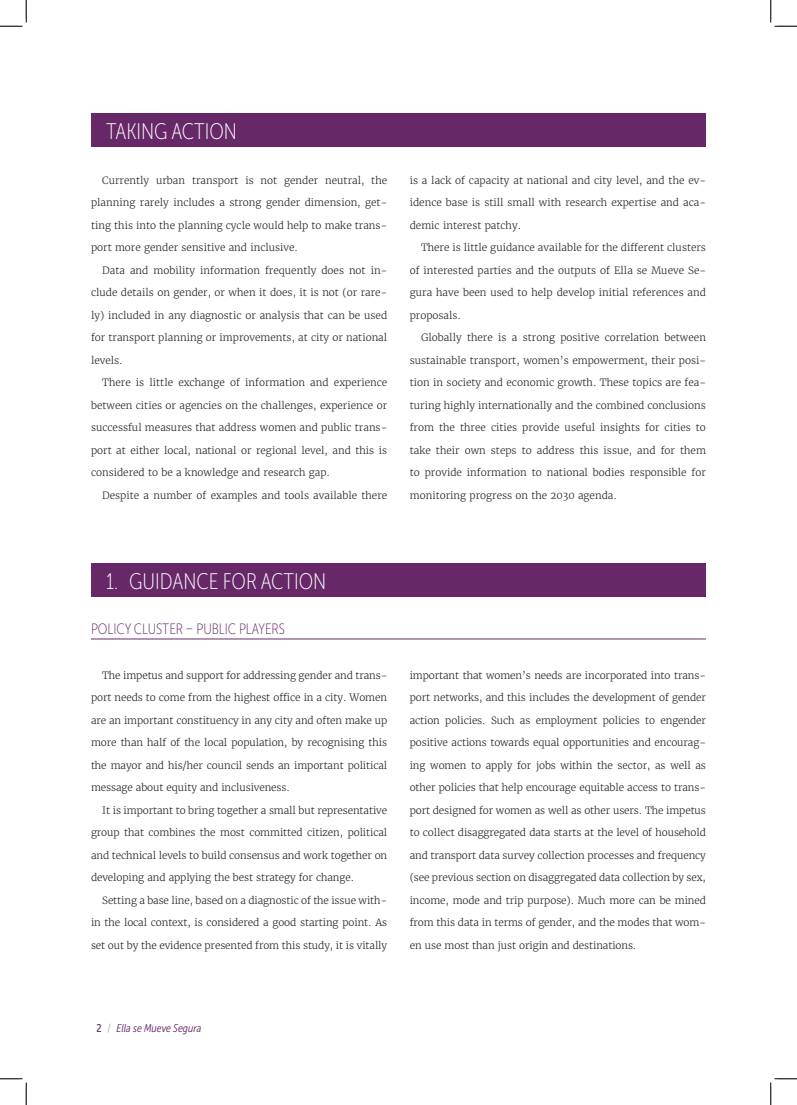
<style>
.page{position:relative;width:797px;height:1105px;background:#fff}
.page>*{position:absolute;margin:0;border:0;box-sizing:border-box;transform-origin:0 0}
.Heading_1_sin_numero{font:22.5px "Museo Sans Cond 100";color:#fff}
.Heading_2{font:15px "Museo Sans Cond 100";color:#672867}
.t1{font:italic 11.25px "Museo Sans Cond 300";color:#672867}
.Cuerpo{font:300 10px "Merriweather";color:#1d1d1b}
.s1{font-family:"Museo Sans Cond 500";font-style:normal}
.s2{font-family:"Museo Sans Cond 100";font-style:normal;color:#7f7f81}
</style>
<div class="page">
<div style="left:91px;top:114px;width:615px;height:33px;background:#672867"></div>
<div style="left:91px;top:564px;width:615px;height:33px;background:#672867"></div>
<hr style="left:91px;top:639px;width:615px;height:1px;background:#672867">
<svg style="left:0;top:0;width:27px;height:27px"></svg>
<svg style="left:0;top:1078px;width:27px;height:27px"></svg>
<svg style="left:770px;top:0;width:27px;height:27px"></svg>
<svg style="left:770px;top:1078px;width:27px;height:27px"></svg>
<p class="Heading_1_sin_numero" style="left:106px;top:119px;width:132px">TAKING ACTION</p>
<p class="Cuerpo" style="left:102px;top:174px;width:286px">Currently urban transport is not gender neutral, the</p>
<p class="Cuerpo" style="left:91px;top:196px;width:298px">planning rarely includes a strong gender dimension, get-</p>
<p class="Cuerpo" style="left:91px;top:219px;width:298px">ting this into the planning cycle would help to make trans-</p>
<p class="Cuerpo" style="left:91px;top:241px;width:209px">port more gender sensitive and inclusive.</p>
<p class="Cuerpo" style="left:102px;top:264px;width:286px">Data and mobility information frequently does not in-</p>
<p class="Cuerpo" style="left:91px;top:286px;width:298px">clude details on gender, or when it does, it is not (or rare-</p>
<p class="Cuerpo" style="left:91px;top:309px;width:298px">ly) included in any diagnostic or analysis that can be used</p>
<p class="Cuerpo" style="left:91px;top:331px;width:298px">for transport planning or improvements, at city or national</p>
<p class="Cuerpo" style="left:91px;top:354px;width:33px">levels.</p>
<p class="Cuerpo" style="left:102px;top:376px;width:286px">There is little exchange of information and experience</p>
<p class="Cuerpo" style="left:91px;top:399px;width:298px">between cities or agencies on the challenges, experience or</p>
<p class="Cuerpo" style="left:91px;top:421px;width:298px">successful measures that address women and public trans-</p>
<p class="Cuerpo" style="left:91px;top:444px;width:298px">port at either local, national or regional level, and this is</p>
<p class="Cuerpo" style="left:91px;top:466px;width:240px">considered to be a knowledge and research gap.</p>
<p class="Cuerpo" style="left:102px;top:489px;width:286px">Despite a number of examples and tools available there</p>
<p class="Cuerpo" style="left:410px;top:174px;width:298px">is a lack of capacity at national and city level, and the ev-</p>
<p class="Cuerpo" style="left:410px;top:196px;width:298px">idence base is still small with research expertise and aca-</p>
<p class="Cuerpo" style="left:410px;top:219px;width:113px">demic interest patchy.</p>
<p class="Cuerpo" style="left:421px;top:241px;width:286px">There is little guidance available for the different clusters</p>
<p class="Cuerpo" style="left:410px;top:264px;width:298px">of interested parties and the outputs of Ella se Mueve Se-</p>
<p class="Cuerpo" style="left:410px;top:286px;width:298px">gura have been used to help develop initial references and</p>
<p class="Cuerpo" style="left:410px;top:309px;width:53px">proposals.</p>
<p class="Cuerpo" style="left:421px;top:331px;width:286px">Globally there is a strong positive correlation between</p>
<p class="Cuerpo" style="left:410px;top:354px;width:298px">sustainable transport, women’s empowerment, their posi-</p>
<p class="Cuerpo" style="left:410px;top:376px;width:298px">tion in society and economic growth. These topics are fea-</p>
<p class="Cuerpo" style="left:410px;top:399px;width:298px">turing highly internationally and the combined conclusions</p>
<p class="Cuerpo" style="left:410px;top:421px;width:298px">from the three cities provide useful insights for cities to</p>
<p class="Cuerpo" style="left:410px;top:444px;width:298px">take their own steps to address this issue, and for them</p>
<p class="Cuerpo" style="left:410px;top:466px;width:298px">to provide information to national bodies responsible for</p>
<p class="Cuerpo" style="left:410px;top:489px;width:209px">monitoring progress on the 2030 agenda.</p>
<p class="Heading_1_sin_numero" style="left:106px;top:569px;width:222px">1. GUIDANCE FOR ACTION</p>
<p class="Heading_2" style="left:91px;top:621px;width:195px">POLICY CLUSTER – PUBLIC PLAYERS</p>
<p class="Cuerpo" style="left:102px;top:669px;width:286px">The impetus and support for addressing gender and trans-</p>
<p class="Cuerpo" style="left:91px;top:691px;width:298px">port needs to come from the highest office in a city. Women</p>
<p class="Cuerpo" style="left:91px;top:714px;width:298px">are an important constituency in any city and often make up</p>
<p class="Cuerpo" style="left:91px;top:736px;width:298px">more than half of the local population, by recognising this</p>
<p class="Cuerpo" style="left:91px;top:759px;width:298px">the mayor and his/her council sends an important political</p>
<p class="Cuerpo" style="left:91px;top:781px;width:200px">message about equity and inclusiveness.</p>
<p class="Cuerpo" style="left:102px;top:804px;width:286px">It is important to bring together a small but representative</p>
<p class="Cuerpo" style="left:91px;top:826px;width:298px">group that combines the most committed citizen, political</p>
<p class="Cuerpo" style="left:91px;top:849px;width:298px">and technical levels to build consensus and work together on</p>
<p class="Cuerpo" style="left:91px;top:871px;width:265px">developing and applying the best strategy for change.</p>
<p class="Cuerpo" style="left:102px;top:894px;width:286px">Setting a base line, based on a diagnostic of the issue with-</p>
<p class="Cuerpo" style="left:91px;top:916px;width:298px">in the local context, is considered a good starting point. As</p>
<p class="Cuerpo" style="left:91px;top:939px;width:298px">set out by the evidence presented from this study, it is vitally</p>
<p class="Cuerpo" style="left:410px;top:669px;width:298px">important that women’s needs are incorporated into trans-</p>
<p class="Cuerpo" style="left:410px;top:691px;width:298px">port networks, and this includes the development of gender</p>
<p class="Cuerpo" style="left:410px;top:714px;width:298px">action policies. Such as employment policies to engender</p>
<p class="Cuerpo" style="left:410px;top:736px;width:298px">positive actions towards equal opportunities and encourag-</p>
<p class="Cuerpo" style="left:410px;top:759px;width:298px">ing women to apply for jobs within the sector, as well as</p>
<p class="Cuerpo" style="left:410px;top:781px;width:298px">other policies that help encourage equitable access to trans-</p>
<p class="Cuerpo" style="left:410px;top:804px;width:298px">port designed for women as well as other users. The impetus</p>
<p class="Cuerpo" style="left:410px;top:826px;width:298px">to collect disaggregated data starts at the level of household</p>
<p class="Cuerpo" style="left:410px;top:849px;width:298px">and transport data survey collection processes and frequency</p>
<p class="Cuerpo" style="left:410px;top:871px;width:298px">(see previous section on disaggregated data collection by sex,</p>
<p class="Cuerpo" style="left:410px;top:894px;width:298px">income, mode and trip purpose). Much more can be mined</p>
<p class="Cuerpo" style="left:410px;top:916px;width:298px">from this data in terms of gender, and the modes that wom-</p>
<p class="Cuerpo" style="left:410px;top:939px;width:228px">en use most than just origin and destinations.</p>
<p class="t1" style="left:97px;top:1022px;width:106px"><span class="s1">2</span> <span class="s2">/</span> Ella se Mueve Segura</p>
</div>
